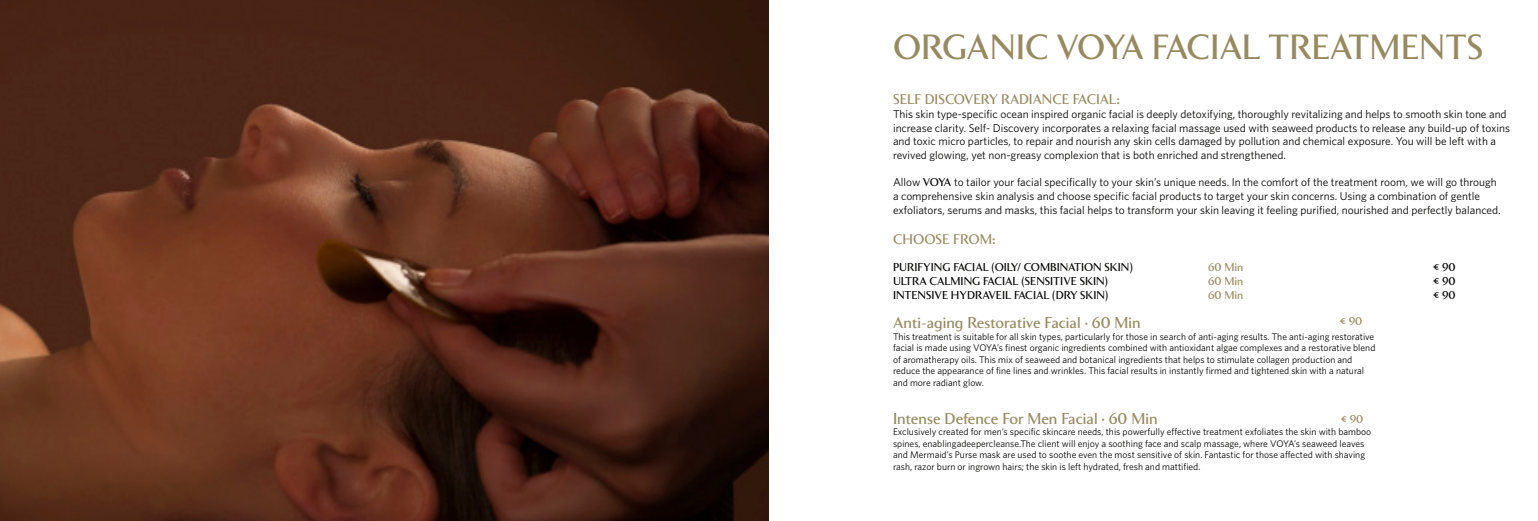
<style>
.page{position:relative;width:1538px;height:521px;background:#fff}
.page>*{position:absolute;margin:0;border:0;box-sizing:border-box;transform-origin:0 0}
.t1{font:500 35px "Clarice";color:#968a61}
.t2{font:500 15.75px "Clarice";color:#968a61}
.t3{font:500 14px "Clarice";color:#968a61}
.t4{font:500 14px "Clarice";color:#968b62}
.t5{font:11.38px/13.7px "Whitney";color:#040503}
.t6{font:500 11.38px "Clarice";color:#040503}
.t7{font:500 11.38px "Clarice";color:#968b62}
.t8{font:500 11.38px "Clarice";color:#968a61}
.t9{font:9.62px/11.5px "Whitney";color:#040503}
.s1{font-family:"Clarice";font-weight:500}
.s2{font-size:14.88px}
</style>
<div class="page">
<img style="left:0;top:0;width:769px;height:521px">
<p class="t1" style="left:893px;top:27px;width:592px">ORGANIC VOYA FACIAL TREATMENTS</p>
<p class="t3" style="left:893px;top:91px;width:228px">SELF DISCOVERY RADIANCE FACIAL:</p>
<p class="t5" style="left:893px;top:107px;width:619px">This skin type-specific ocean inspired organic facial is deeply detoxifying, thoroughly revitalizing and helps to smooth skin tone and increase clarity. Self- Discovery incorporates a relaxing facial massage used with seaweed products to release any build-up of toxins and toxic micro particles, to repair and nourish any skin cells damaged by pollution and chemical exposure. You will be left with a revived glowing, yet non-greasy complexion that is both enriched and strengthened.</p>
<p class="t5" style="left:893px;top:175px;width:609px">Allow <span class="s1">VOYA</span> to tailor your facial specifically to your skin’s unique needs. In the comfort of the treatment room, we will go through a comprehensive skin analysis and choose specific facial products to target your skin concerns. Using a combination of gentle exfoliators, serums and masks, this facial helps to transform your skin leaving it feeling purified, nourished and perfectly balanced.</p>
<p class="t4" style="left:893px;top:231px;width:104px">CHOOSE FROM:</p>
<p class="t6" style="left:893px;top:261px;width:241px">PURIFYING FACIAL (OILY/ COMBINATION SKIN)</p>
<p class="t7" style="left:1208px;top:261px;width:37px">60 Min</p>
<p class="t6" style="left:1433px;top:261px;width:24px">€ 90</p>
<p class="t6" style="left:893px;top:274px;width:216px">ULTRA CALMING FACIAL (SENSITIVE SKIN)</p>
<p class="t7" style="left:1208px;top:274px;width:37px">60 Min</p>
<p class="t6" style="left:1433px;top:274px;width:24px">€ 90</p>
<p class="t6" style="left:893px;top:288px;width:217px">INTENSIVE HYDRAVEIL FACIAL (DRY SKIN)</p>
<p class="t7" style="left:1208px;top:288px;width:37px">60 Min</p>
<p class="t6" style="left:1433px;top:288px;width:24px">€ 90</p>
<p class="t8" style="left:1340px;top:314px;width:24px">€ 90</p>
<p class="t2" style="left:893px;top:313px;width:249px">Anti-aging Restorative Facial <span class="s2">·</span> 60 Min</p>
<p class="t9" style="left:893px;top:330px;width:484px">This treatment is suitable for all skin types, particularly for those in search of anti-aging results. The anti-aging restorative facial is made using VOYA’s finest organic ingredients combined with antioxidant algae complexes and a restorative blend of aromatherapy oils. This mix of seaweed and botanical ingredients that helps to stimulate collagen production and reduce the appearance of fine lines and wrinkles. This facial results in instantly firmed and tightened skin with a natural and more radiant glow.</p>
<p class="t2" style="left:893px;top:409px;width:266px">Intense Defence For Men Facial <span class="s2">·</span> 60 Min</p>
<p class="t9" style="left:893px;top:426px;width:480px">Exclusively created for men’s specific skincare needs, this powerfully effective treatment exfoliates the skin with bamboo spines, enablingadeepercleanse.The client will enjoy a soothing face and scalp massage, where VOYA’s seaweed leaves and Mermaid’s Purse mask are used to soothe even the most sensitive of skin. Fantastic for those affected with shaving rash, razor burn or ingrown hairs; the skin is left hydrated, fresh and mattified.</p>
<p class="t8" style="left:1341px;top:412px;width:24px">€ 90</p>
</div>
